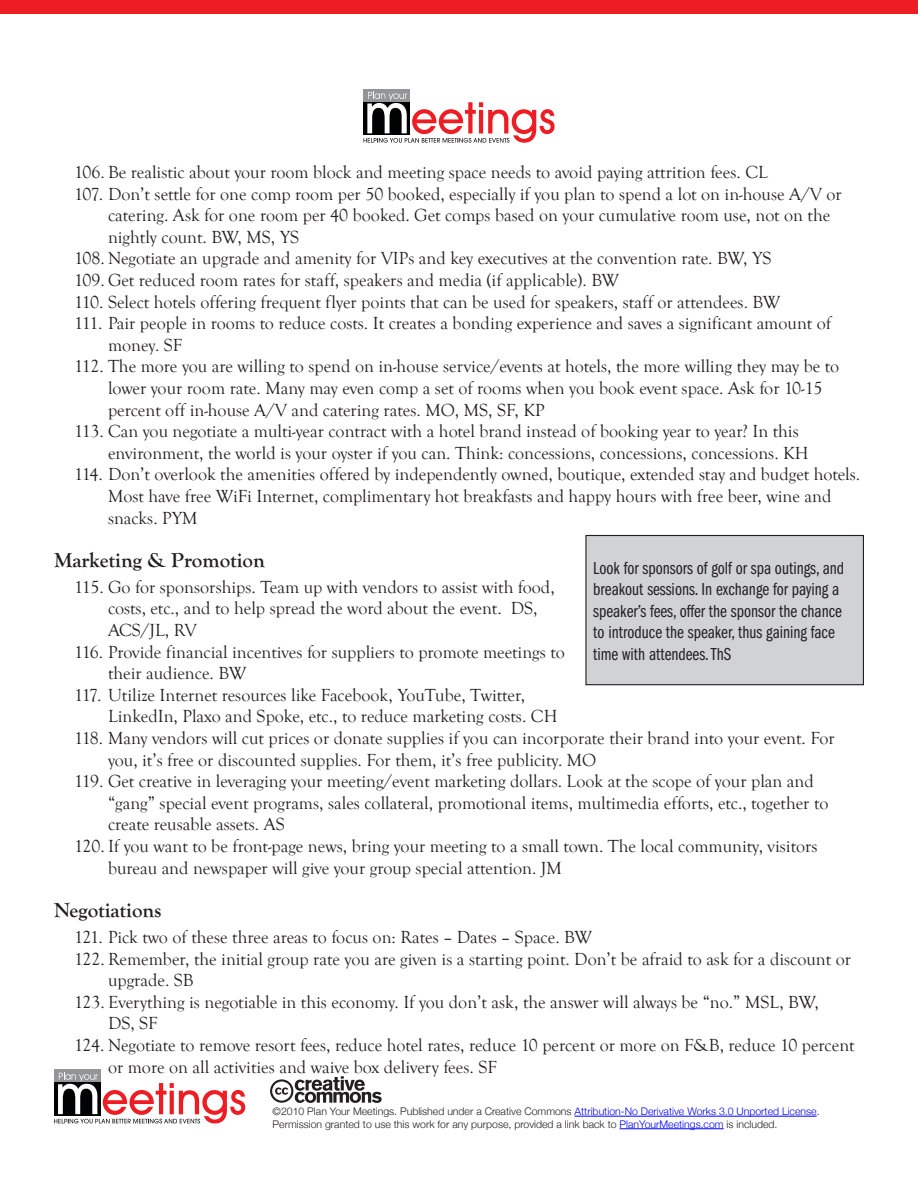
<style>
.page{position:relative;width:918px;height:1188px;background:#fff}
.page>*{position:absolute;margin:0;border:0;box-sizing:border-box;transform-origin:0 0}
.Heading_2{font:700 21px "Goudy Old Style T";color:#231f20}
.t1{font:18px/21.6px "Goudy Old Style T";color:#231f20}
.t2{font:18px/21.6px "Franklin Gothic Book Cmpr";color:#231f20}
.t3{font:300 10.5px/12.6px "Helvetica Neue";color:#231f20}
.s1{color:#00f}
</style>
<div class="page">
<div style="left:0;top:0;width:918px;height:14px;background:#ee1d23"></div>
<div style="left:363px;top:101px;width:47px;height:34px;background:#010203"></div>
<div style="left:363px;top:89px;width:47px;height:13px;background:#939598"></div>
<svg style="left:364px;top:92px;width:191px;height:51px"></svg>
<div style="left:54px;top:1070px;width:47px;height:12px;background:#939598"></div>
<svg style="left:54px;top:1073px;width:191px;height:51px"></svg>
<svg style="left:270px;top:1076px;width:112px;height:27px"></svg>
<hr style="left:575px;top:1116px;width:242px;height:1px;background:#00f">
<hr style="left:620px;top:1129px;width:104px;height:1px;background:#00f">
<div style="left:586px;top:536px;width:277px;height:149px;background:#d1d2d4"></div>
<div style="left:585px;top:535px;width:279px;height:150px;border:1px solid #231f20"></div>
<p class="t1" style="left:74px;top:162px;width:695px">106. Be realistic about your room block and meeting space needs to avoid paying attrition fees. CL</p>
<p class="t1" style="left:108px;top:183px;width:735px;text-indent:-34px">107. Don’t settle for one comp room per 50 booked, especially if you plan to spend a lot on in-house A/V or catering. Ask for one room per 40 booked. Get comps based on your cumulative room use, not on the nightly count. BW, MS, YS</p>
<p class="t1" style="left:74px;top:248px;width:699px">108. Negotiate an upgrade and amenity for VIPs and key executives at the convention rate. BW, YS</p>
<p class="t1" style="left:74px;top:270px;width:546px">109. Get reduced room rates for staff, speakers and media (if applicable). BW</p>
<p class="t1" style="left:74px;top:291px;width:707px">110. Select hotels offering frequent flyer points that can be used for speakers, staff or attendees. BW</p>
<p class="t1" style="left:108px;top:313px;width:725px;text-indent:-34px">111. Pair people in rooms to reduce costs. It creates a bonding experience and saves a significant amount of money. SF</p>
<p class="t1" style="left:108px;top:356px;width:733px;text-indent:-34px">112. The more you are willing to spend on in-house service/events at hotels, the more willing they may be to lower your room rate. Many may even comp a set of rooms when you book event space. Ask for 10-15 percent off in-house A/V and catering rates. MO, MS, SF, KP</p>
<p class="t1" style="left:108px;top:421px;width:702px;text-indent:-34px">113. Can you negotiate a multi-year contract with a hotel brand instead of booking year to year? In this environment, the world is your oyster if you can. Think: concessions, concessions, concessions. KH</p>
<p class="t1" style="left:108px;top:464px;width:754px;text-indent:-34px">114. Don’t overlook the amenities offered by independently owned, boutique, extended stay and budget hotels.<br>Most have free WiFi Internet, complimentary hot breakfasts and happy hours with free beer, wine and snacks. PYM</p>
<p class="Heading_2" style="left:54px;top:548px;width:213px">Marketing &amp; Promotion</p>
<p class="t1" style="left:108px;top:577px;width:448px;text-indent:-34px">115. Go for sponsorships. Team up with vendors to assist with food, costs, etc., and to help spread the word about the event. DS,<br>ACS/JL, RV</p>
<p class="t1" style="left:108px;top:641px;width:458px;text-indent:-34px">116. Provide financial incentives for suppliers to promote meetings to their audience. BW</p>
<p class="t1" style="left:108px;top:685px;width:451px;text-indent:-34px">117. Utilize Internet resources like Facebook, YouTube, Twitter,<br>LinkedIn, Plaxo and Spoke, etc., to reduce marketing costs. CH</p>
<p class="t1" style="left:108px;top:728px;width:728px;text-indent:-34px">118. Many vendors will cut prices or donate supplies if you can incorporate their brand into your event. For you, it’s free or discounted supplies. For them, it’s free publicity. MO</p>
<p class="t1" style="left:108px;top:771px;width:722px;text-indent:-34px">119. Get creative in leveraging your meeting/event marketing dollars. Look at the scope of your plan and “gang” special event programs, sales collateral, promotional items, multimedia efforts, etc., together to create reusable assets. AS</p>
<p class="t1" style="left:108px;top:836px;width:711px;text-indent:-34px">120. If you want to be front-page news, bring your meeting to a small town. The local community, visitors bureau and newspaper will give your group special attention. JM</p>
<p class="Heading_2" style="left:54px;top:898px;width:109px">Negotiations</p>
<p class="t1" style="left:74px;top:927px;width:519px">121. Pick two of these three areas to focus on: Rates – Dates – Space. BW</p>
<p class="t1" style="left:108px;top:948px;width:745px;text-indent:-34px">122. Remember, the initial group rate you are given is a starting point. Don’t be afraid to ask for a discount or upgrade. SB</p>
<p class="t1" style="left:108px;top:991px;width:712px;text-indent:-34px">123. Everything is negotiable in this economy. If you don’t ask, the answer will always be “no.” MSL, BW,<br>DS, SF</p>
<p class="t1" style="left:108px;top:1035px;width:748px;text-indent:-34px">124. Negotiate to remove resort fees, reduce hotel rates, reduce 10 percent or more on F&amp;B, reduce 10 percent or more on all activities and waive box delivery fees. SF</p>
<p class="t2" style="left:593px;top:557px;width:252px">Look for sponsors of golf or spa outings, and breakout sessions. In exchange for paying a speaker’s fees, offer the sponsor the chance to introduce the speaker, thus gaining face time with attendees. ThS</p>
<p class="t3" style="left:273px;top:1105px;width:548px">©2010 Plan Your Meetings. Published under a Creative Commons <span class="s1">Attribution-No Derivative Works 3.0 Unported License</span>.<br>Permission granted to use this work for any purpose, provided a link back to <span class="s1">PlanYourMeetings.com</span> is included.</p>
</div>
